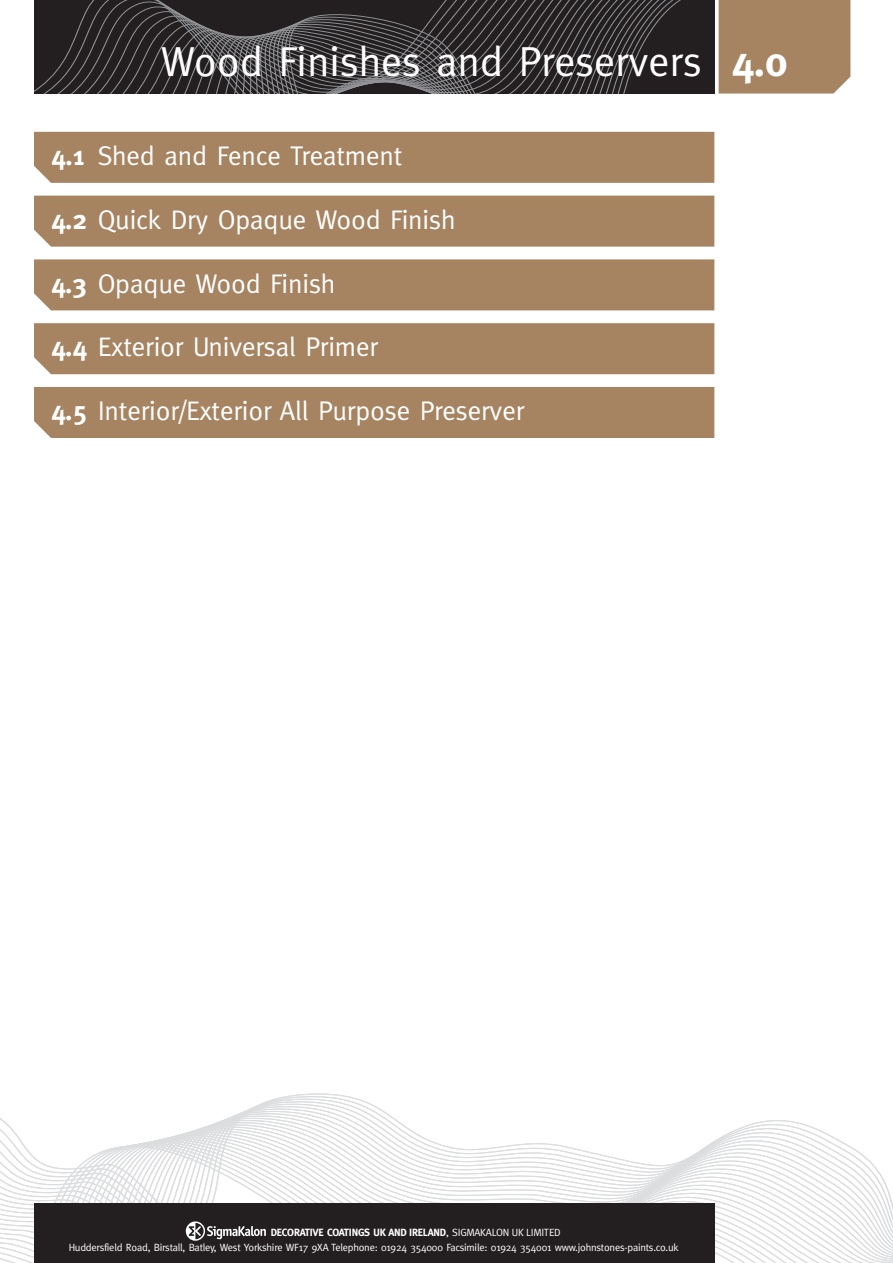
<style>
.page{position:relative;width:893px;height:1263px;background:#fff}
.page>*{position:absolute;margin:0;border:0;box-sizing:border-box;transform-origin:0 0}
.t1{font:42px "Meta";color:#fff}
.t2{font:27px "Meta";letter-spacing:-.005em;color:#fff}
.t3{font:10.5px/15px "Meta";letter-spacing:-.02em;color:#fff}
.s1{font-weight:700}
</style>
<div class="page">
<svg style="left:34px;top:0;width:680px;height:94px;background:#353233"></svg>
<div style="left:719px;top:0;width:131px;height:94px;background:#a68462"></div>
<div style="left:34px;top:132px;width:680px;height:51px;background:#a68462"></div>
<div style="left:34px;top:196px;width:680px;height:51px;background:#a68462"></div>
<div style="left:34px;top:259px;width:680px;height:51px;background:#a68462"></div>
<div style="left:34px;top:323px;width:680px;height:51px;background:#a68462"></div>
<div style="left:34px;top:387px;width:680px;height:51px;background:#a68462"></div>
<svg style="left:0;top:1093px;width:893px;height:170px"></svg>
<div style="left:34px;top:1203px;width:680px;height:60px;background:#231f20"></div>
<svg style="left:186px;top:1221px;width:80px;height:20px"></svg>
<h1 class="t1" style="left:161px;top:36px;width:628px">Wood Finishes and Preservers <span class="s1">4.0</span></h1>
<h2 class="t2" style="left:51px;top:140px;width:353px"><span class="s1">4.1</span> Shed and Fence Treatment</h2>
<h2 class="t2" style="left:51px;top:204px;width:406px"><span class="s1">4.2</span> Quick Dry Opaque Wood Finish</h2>
<h2 class="t2" style="left:51px;top:267px;width:286px"><span class="s1">4.3</span> Opaque Wood Finish</h2>
<h2 class="t2" style="left:51px;top:331px;width:328px"><span class="s1">4.4</span> Exterior Universal Primer</h2>
<h2 class="t2" style="left:51px;top:395px;width:475px"><span class="s1">4.5</span> Interior/Exterior All Purpose Preserver</h2>
<p class="t3" style="left:69px;top:1225px;width:611px;text-indent:202px"><span class="s1">DECORATIVE COATINGS UK AND IRELAND</span>, SIGMAKALON UK LIMITED<br>Huddersfield Road, Birstall, Batley, West Yorkshire WF17 9XA Telephone: 01924 354000 Facsimile: 01924 354001 www.johnstones-paints.co.uk</p>
</div>
